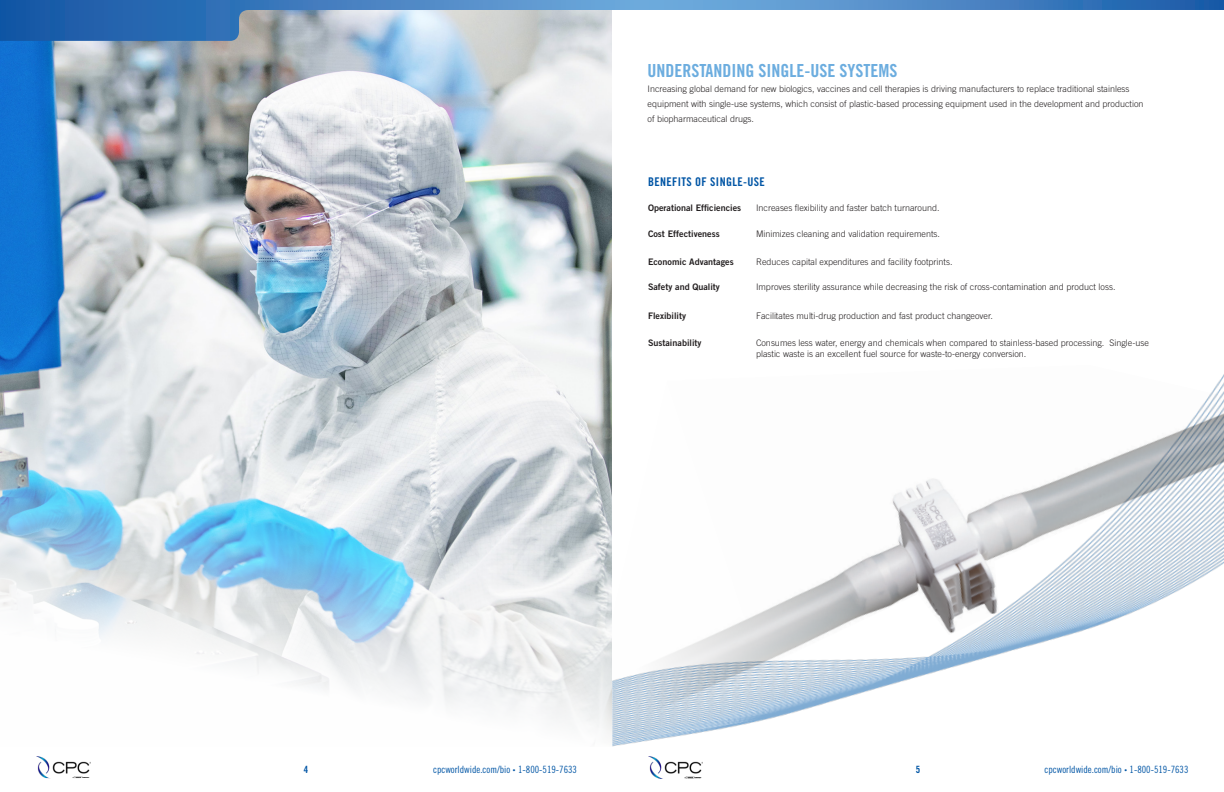
<style>
.page{position:relative;width:1224px;height:792px;background:#fff}
.page>*{position:absolute;margin:0;border:0;box-sizing:border-box;transform-origin:0 0}
.t1{font:18px "Trade Gothic LT Pro Bd Cn 20";color:#6caddf}
.header_space_above{font:12px "Trade Gothic LT Pro Bd Cn 20";letter-spacing:.03em;color:#0155a5}
.t2{font:10px "Trade Gothic LT Pro Cn 18";color:#0155a5}
.t3{font:10px "Trade Gothic LT Pro Bd Cn 20";color:#0155a5}
.t4{font:300 9px/15px "Trade Gothic LT Pro";color:#231f20}
.t5{font:9px "Trade Gothic LT Pro Bd 2";color:#231f20}
.s1{font-family:"Trade Gothic LT Pro Bd Cn 20";font-size:15px}
</style>
<div class="page">
<img style="left:36px;top:756px;width:55px;height:22px">
<img style="left:0;top:41px;width:612px;height:692px">
<svg style="left:0;top:0;width:1224px;height:41px"></svg>
<img style="left:611px;top:245px;width:613px;height:534px">
<p class="t1" style="left:648px;top:60px;width:251px">UNDERSTANDING SINGLE-USE SYSTEMS</p>
<p class="t4" style="left:648px;top:81px;width:498px">Increasing global demand for new biologics, vaccines and cell therapies is driving manufacturers to replace traditional stainless equipment with single-use systems, which consist of plastic-based processing equipment used in the development and production of biopharmaceutical drugs.</p>
<p class="header_space_above" style="left:648px;top:175px;width:118px">BENEFITS OF SINGLE-USE</p>
<p class="t5" style="left:648px;top:202px;width:95px">Operational Efficiencies</p>
<p class="t4" style="left:756px;top:200px;width:185px">Increases flexibility and faster batch turnaround.</p>
<p class="t5" style="left:648px;top:228px;width:73px">Cost Effectiveness</p>
<p class="t4" style="left:756px;top:226px;width:186px">Minimizes cleaning and validation requirements.</p>
<p class="t5" style="left:648px;top:256px;width:87px">Economic Advantages</p>
<p class="t4" style="left:756px;top:254px;width:198px">Reduces capital expenditures and facility footprints.</p>
<p class="t5" style="left:648px;top:281px;width:73px">Safety and Quality</p>
<p class="t4" style="left:756px;top:279px;width:361px">Improves sterility assurance while decreasing the risk of cross-contamination and product loss.</p>
<p class="t5" style="left:648px;top:310px;width:40px">Flexibility</p>
<p class="t4" style="left:756px;top:308px;width:238px">Facilitates multi-drug production and fast product changeover.</p>
<p class="t5" style="left:648px;top:337px;width:55px">Sustainability</p>
<p class="t4" style="left:756px;top:337px;width:394px;line-height:11px">Consumes less water, energy and chemicals when compared to stainless-based processing. Single-use plastic waste is an excellent fuel source for waste-to-energy conversion.</p>
<p class="t3" style="left:304px;top:764px;width:6px">4</p>
<p class="t2" style="left:433px;top:764px;width:145px">cpcworldwide.com/bio <span class="s1">·</span> 1-800-519-7633</p>
<p class="t3" style="left:916px;top:764px;width:6px">5</p>
<p class="t2" style="left:1045px;top:764px;width:145px">cpcworldwide.com/bio <span class="s1">·</span> 1-800-519-7633</p>
</div>
